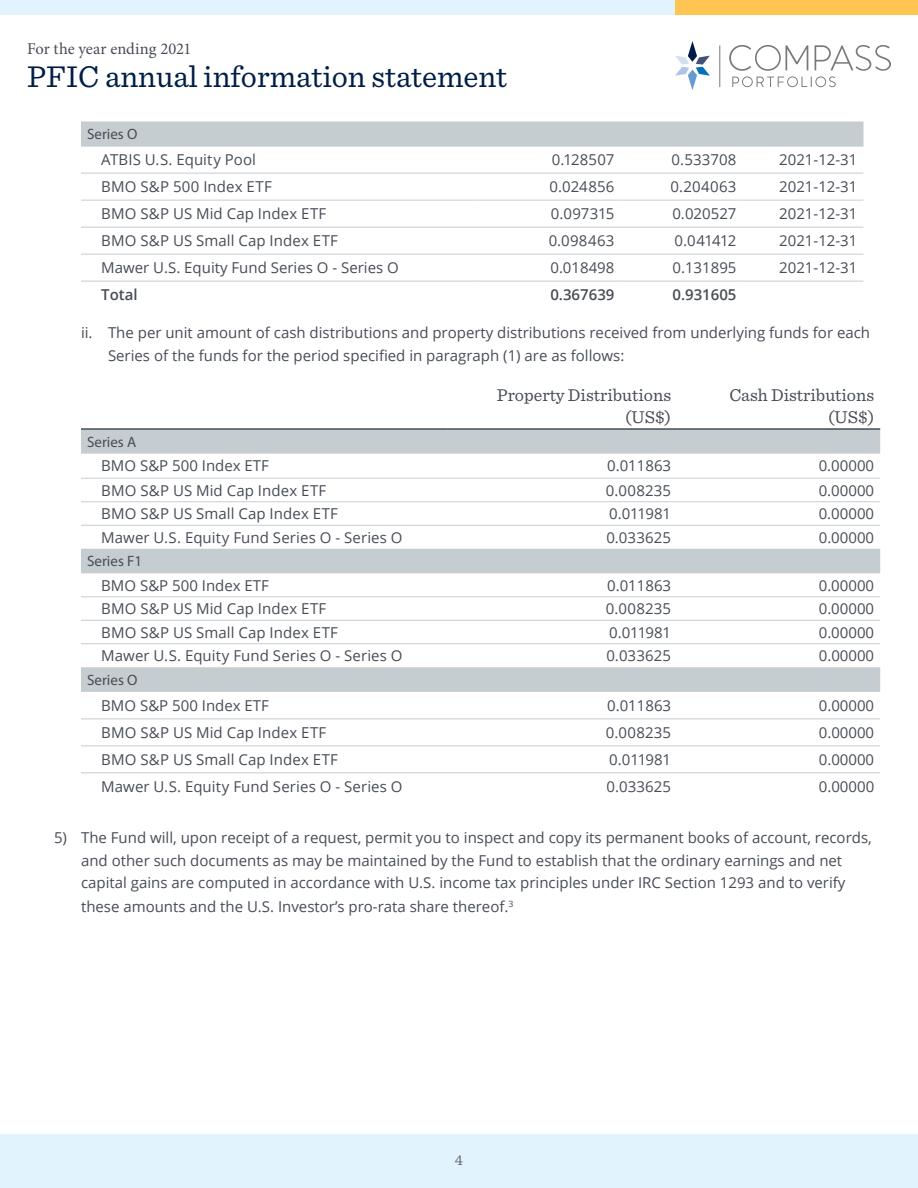
<style>
.page{position:relative;width:918px;height:1188px;background:#fff}
.page>*{position:absolute;margin:0;border:0;box-sizing:border-box;transform-origin:0 0}
.t1{font:31.5px "Sentinel";color:#001e45}
.t2{font:18px/22.5px "Sentinel";color:#474c55;text-align:right}
.t3{font:16.5px "Minion Pro";letter-spacing:-.005em;color:#474c55}
.t4{font:15px/22.5px "Open Sans";color:#474c55}
.t5{font:15px "Myriad Pro";color:#474c55}
.t6{font:600 15px "Open Sans";color:#474c55}
.t7{font:15px "Sentinel";color:#64686c}
</style>
<div class="page">
<div style="left:0;top:1134px;width:918px;height:54px;background:#e1f4fd"></div>
<svg style="left:729px;top:45px;width:162px;height:42px"></svg>
<svg style="left:719px;top:45px;width:1px;height:42px"></svg>
<svg style="left:675px;top:41px;width:35px;height:49px"></svg>
<div style="left:675px;top:0;width:243px;height:14px;background:#fec553"></div>
<div style="left:0;top:0;width:675px;height:14px;background:#e1f4fd"></div>
<div style="left:81px;top:122px;width:782px;height:24px;background:#c6cdd1"></div>
<hr style="left:81px;top:146px;width:391px;height:1px;background:#c6cdd1">
<hr style="left:472px;top:146px;width:148px;height:1px;background:#c6cdd1">
<hr style="left:620px;top:146px;width:123px;height:1px;background:#c6cdd1">
<hr style="left:742px;top:146px;width:121px;height:1px;background:#c6cdd1">
<hr style="left:81px;top:173px;width:391px;height:1px;background:#c6cdd1">
<hr style="left:472px;top:173px;width:148px;height:1px;background:#c6cdd1">
<hr style="left:620px;top:173px;width:123px;height:1px;background:#c6cdd1">
<hr style="left:742px;top:173px;width:121px;height:1px;background:#c6cdd1">
<hr style="left:81px;top:200px;width:391px;height:1px;background:#c6cdd1">
<hr style="left:472px;top:200px;width:148px;height:1px;background:#c6cdd1">
<hr style="left:620px;top:200px;width:123px;height:1px;background:#c6cdd1">
<hr style="left:742px;top:200px;width:121px;height:1px;background:#c6cdd1">
<hr style="left:81px;top:227px;width:391px;height:1px;background:#c6cdd1">
<hr style="left:472px;top:227px;width:148px;height:1px;background:#c6cdd1">
<hr style="left:620px;top:227px;width:123px;height:1px;background:#c6cdd1">
<hr style="left:742px;top:227px;width:121px;height:1px;background:#c6cdd1">
<hr style="left:81px;top:254px;width:391px;height:1px;background:#c6cdd1">
<hr style="left:472px;top:254px;width:148px;height:1px;background:#c6cdd1">
<hr style="left:620px;top:254px;width:123px;height:1px;background:#c6cdd1">
<hr style="left:742px;top:254px;width:121px;height:1px;background:#c6cdd1">
<hr style="left:81px;top:281px;width:391px;height:1px;background:#c6cdd1">
<hr style="left:472px;top:281px;width:148px;height:1px;background:#c6cdd1">
<hr style="left:620px;top:281px;width:123px;height:1px;background:#c6cdd1">
<hr style="left:742px;top:281px;width:121px;height:1px;background:#c6cdd1">
<svg style="left:81px;top:430px;width:799px;height:262px"></svg>
<hr style="left:81px;top:478px;width:366px;height:1px;background:#c6cdd1">
<hr style="left:447px;top:478px;width:230px;height:1px;background:#c6cdd1">
<hr style="left:677px;top:478px;width:203px;height:1px;background:#c6cdd1">
<hr style="left:81px;top:501px;width:366px;height:1px;background:#c6cdd1">
<hr style="left:447px;top:501px;width:230px;height:1px;background:#c6cdd1">
<hr style="left:677px;top:501px;width:203px;height:1px;background:#c6cdd1">
<hr style="left:81px;top:525px;width:366px;height:1px;background:#c6cdd1">
<hr style="left:447px;top:525px;width:230px;height:1px;background:#c6cdd1">
<hr style="left:677px;top:525px;width:203px;height:1px;background:#c6cdd1">
<hr style="left:81px;top:597px;width:366px;height:1px;background:#c6cdd1">
<hr style="left:447px;top:597px;width:230px;height:1px;background:#c6cdd1">
<hr style="left:677px;top:597px;width:203px;height:1px;background:#c6cdd1">
<hr style="left:81px;top:620px;width:366px;height:1px;background:#c6cdd1">
<hr style="left:447px;top:620px;width:230px;height:1px;background:#c6cdd1">
<hr style="left:677px;top:620px;width:203px;height:1px;background:#c6cdd1">
<hr style="left:81px;top:644px;width:366px;height:1px;background:#c6cdd1">
<hr style="left:447px;top:644px;width:230px;height:1px;background:#c6cdd1">
<hr style="left:677px;top:644px;width:203px;height:1px;background:#c6cdd1">
<hr style="left:81px;top:719px;width:366px;height:1px;background:#c6cdd1">
<hr style="left:447px;top:719px;width:230px;height:1px;background:#c6cdd1">
<hr style="left:677px;top:719px;width:203px;height:1px;background:#c6cdd1">
<hr style="left:81px;top:746px;width:366px;height:1px;background:#c6cdd1">
<hr style="left:447px;top:746px;width:230px;height:1px;background:#c6cdd1">
<hr style="left:677px;top:746px;width:203px;height:1px;background:#c6cdd1">
<hr style="left:81px;top:773px;width:366px;height:1px;background:#c6cdd1">
<hr style="left:447px;top:773px;width:230px;height:1px;background:#c6cdd1">
<hr style="left:677px;top:773px;width:203px;height:1px;background:#c6cdd1">
<hr style="left:81px;top:428px;width:366px;height:2px;background:#474c55">
<hr style="left:447px;top:428px;width:230px;height:2px;background:#474c55">
<hr style="left:677px;top:428px;width:203px;height:2px;background:#474c55">
<p class="t3" style="left:27px;top:37px;width:166px">For the year ending 2021</p>
<h1 class="t1" style="left:27px;top:53px;width:482px">PFIC annual information statement</h1>
<p class="t5" style="left:87px;top:125px;width:52px">Series O</p>
<p class="t4" style="left:101px;top:148px;width:156px">ATBIS U.S. Equity Pool</p>
<p class="t4" style="left:552px;top:148px;width:64px">0.128507</p>
<p class="t4" style="left:672px;top:148px;width:66px">0.533708</p>
<p class="t4" style="left:779px;top:148px;width:80px">2021-12-31</p>
<p class="t4" style="left:101px;top:175px;width:172px">BMO S&amp;P 500 Index ETF</p>
<p class="t4" style="left:550px;top:175px;width:66px">0.024856</p>
<p class="t4" style="left:670px;top:175px;width:68px">0.204063</p>
<p class="t4" style="left:779px;top:175px;width:80px">2021-12-31</p>
<p class="t4" style="left:101px;top:202px;width:227px">BMO S&amp;P US Mid Cap Index ETF</p>
<p class="t4" style="left:551px;top:202px;width:65px">0.097315</p>
<p class="t4" style="left:672px;top:202px;width:66px">0.020527</p>
<p class="t4" style="left:779px;top:202px;width:80px">2021-12-31</p>
<p class="t4" style="left:101px;top:229px;width:238px">BMO S&amp;P US Small Cap Index ETF</p>
<p class="t4" style="left:549px;top:229px;width:67px">0.098463</p>
<p class="t4" style="left:675px;top:229px;width:63px">0.041412</p>
<p class="t4" style="left:779px;top:229px;width:80px">2021-12-31</p>
<p class="t4" style="left:101px;top:256px;width:299px">Mawer U.S. Equity Fund Series O - Series O</p>
<p class="t4" style="left:550px;top:256px;width:66px">0.018498</p>
<p class="t4" style="left:672px;top:256px;width:66px">0.131895</p>
<p class="t4" style="left:779px;top:256px;width:80px">2021-12-31</p>
<p class="t6" style="left:101px;top:285px;width:38px">Total</p>
<p class="t6" style="left:550px;top:285px;width:66px">0.367639</p>
<p class="t6" style="left:672px;top:285px;width:66px">0.931605</p>
<p class="t4" style="left:108px;top:321px;width:764px;text-indent:-27px">ii. The per unit amount of cash distributions and property distributions received from underlying funds for each<br>Series of the funds for the period specified in paragraph (1) are as follows:</p>
<p class="t2" style="left:497px;top:382px;width:176px">Property Distributions (US$)</p>
<p class="t2" style="left:729px;top:382px;width:146px">Cash Distributions (US$)</p>
<p class="t5" style="left:87px;top:432px;width:51px">Series A</p>
<p class="t4" style="left:101px;top:454px;width:169px">BMO S&amp;P 500 Index ETF</p>
<p class="t4" style="left:607px;top:454px;width:66px">0.011863</p>
<p class="t4" style="left:819px;top:454px;width:57px">0.00000</p>
<p class="t4" style="left:101px;top:479px;width:227px">BMO S&amp;P US Mid Cap Index ETF</p>
<p class="t4" style="left:606px;top:479px;width:67px">0.008235</p>
<p class="t4" style="left:819px;top:479px;width:57px">0.00000</p>
<p class="t4" style="left:101px;top:502px;width:238px">BMO S&amp;P US Small Cap Index ETF</p>
<p class="t4" style="left:609px;top:502px;width:63px">0.011981</p>
<p class="t4" style="left:819px;top:502px;width:57px">0.00000</p>
<p class="t4" style="left:101px;top:526px;width:303px">Mawer U.S. Equity Fund Series O - Series O</p>
<p class="t4" style="left:606px;top:526px;width:66px">0.033625</p>
<p class="t4" style="left:819px;top:526px;width:57px">0.00000</p>
<p class="t5" style="left:87px;top:552px;width:57px">Series F1</p>
<p class="t4" style="left:101px;top:574px;width:169px">BMO S&amp;P 500 Index ETF</p>
<p class="t4" style="left:607px;top:574px;width:66px">0.011863</p>
<p class="t4" style="left:819px;top:574px;width:57px">0.00000</p>
<p class="t4" style="left:101px;top:597px;width:227px">BMO S&amp;P US Mid Cap Index ETF</p>
<p class="t4" style="left:606px;top:597px;width:67px">0.008235</p>
<p class="t4" style="left:819px;top:597px;width:57px">0.00000</p>
<p class="t4" style="left:101px;top:621px;width:238px">BMO S&amp;P US Small Cap Index ETF</p>
<p class="t4" style="left:609px;top:621px;width:63px">0.011981</p>
<p class="t4" style="left:819px;top:621px;width:57px">0.00000</p>
<p class="t4" style="left:101px;top:644px;width:303px">Mawer U.S. Equity Fund Series O - Series O</p>
<p class="t4" style="left:606px;top:644px;width:66px">0.033625</p>
<p class="t4" style="left:819px;top:644px;width:57px">0.00000</p>
<p class="t5" style="left:87px;top:670px;width:52px">Series O</p>
<p class="t4" style="left:101px;top:694px;width:169px">BMO S&amp;P 500 Index ETF</p>
<p class="t4" style="left:607px;top:694px;width:66px">0.011863</p>
<p class="t4" style="left:819px;top:694px;width:57px">0.00000</p>
<p class="t4" style="left:101px;top:721px;width:227px">BMO S&amp;P US Mid Cap Index ETF</p>
<p class="t4" style="left:606px;top:721px;width:67px">0.008235</p>
<p class="t4" style="left:819px;top:721px;width:57px">0.00000</p>
<p class="t4" style="left:101px;top:748px;width:238px">BMO S&amp;P US Small Cap Index ETF</p>
<p class="t4" style="left:609px;top:748px;width:63px">0.011981</p>
<p class="t4" style="left:819px;top:748px;width:57px">0.00000</p>
<p class="t4" style="left:101px;top:775px;width:303px">Mawer U.S. Equity Fund Series O - Series O</p>
<p class="t4" style="left:606px;top:775px;width:66px">0.033625</p>
<p class="t4" style="left:819px;top:775px;width:57px">0.00000</p>
<p class="t4" style="left:54px;top:826px;width:819px;text-align:center">5) The Fund will, upon receipt of a request, permit you to inspect and copy its permanent books of account, records, and other such documents as may be maintained by the Fund to establish that the ordinary earnings and net<br>capital gains are computed in accordance with U.S. income tax principles under IRC Section 1293 and to verify</p>
<p class="t4" style="left:81px;top:895px;width:434px">these amounts and the U.S. Investor’s pro-rata share thereof.<sup>3</sup></p>
<p class="t7" style="left:455px;top:1149px;width:10px">4</p>
</div>
